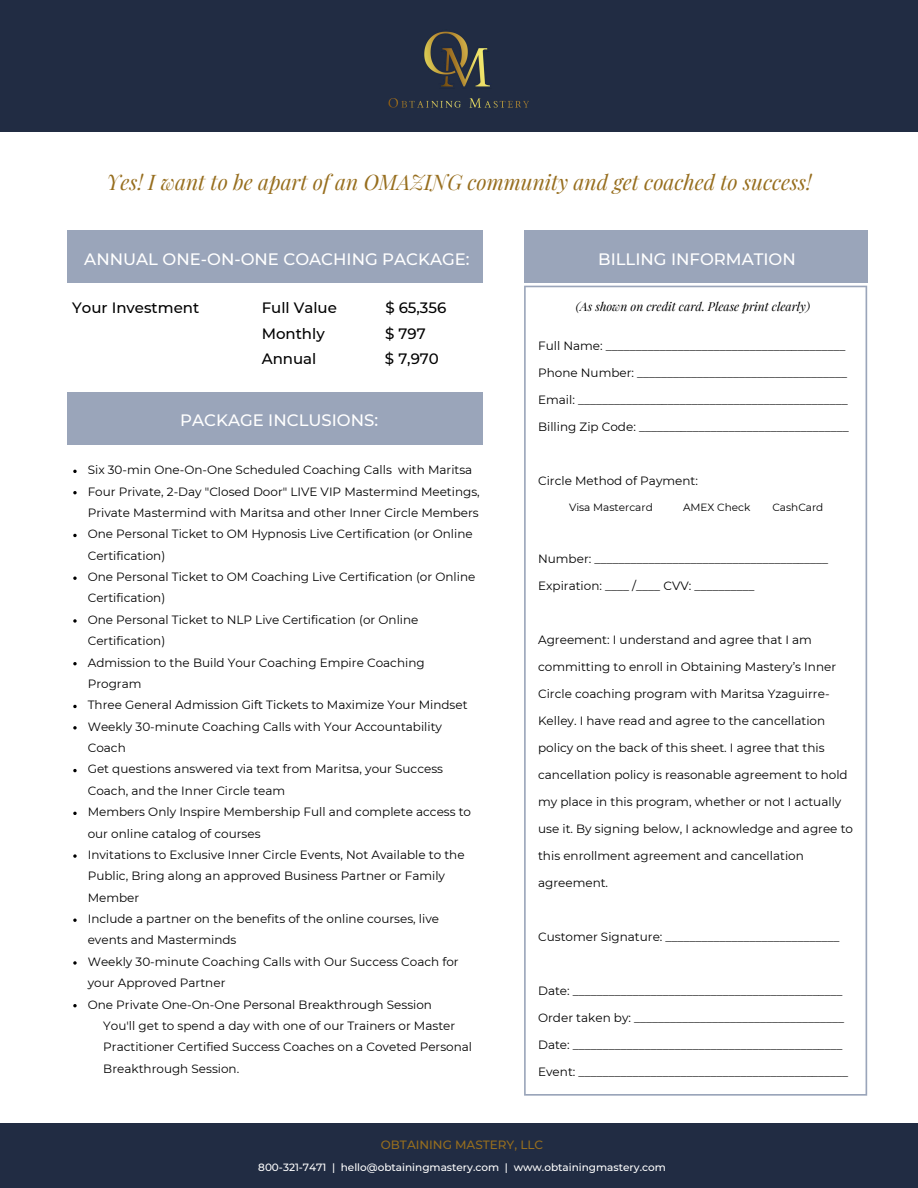
<style>
.page{position:relative;width:918px;height:1188px;background:#fff}
.page>*{position:absolute;margin:0;border:0;box-sizing:border-box;transform-origin:0 0}
.t1{font:italic 21px "Playfair Display";color:#976e1e}
.t2{font:500 16.5px "Montserrat";color:#fff}
.t3{font:500 15px "Montserrat";color:#000}
.t4{font:12px "Montserrat";color:#000}
.t5{font:italic 12px "Playfair Display";color:#000}
.t6{font:500 12px "Montserrat";color:#976e1e}
.t7{font:500 10.5px "Montserrat";color:#fff}
.t8{font:10.5px "Montserrat";color:#000}
</style>
<div class="page">
<div style="left:0;top:0;width:918px;height:132px;background:#212c43"></div>
<img style="left:388px;top:31px;width:141px;height:77px">
<svg style="left:73px;top:470px;width:4px;height:3px"></svg>
<svg style="left:73px;top:491px;width:4px;height:3px"></svg>
<svg style="left:73px;top:534px;width:4px;height:3px"></svg>
<svg style="left:73px;top:577px;width:4px;height:3px"></svg>
<svg style="left:73px;top:619px;width:4px;height:4px"></svg>
<svg style="left:73px;top:662px;width:4px;height:3px"></svg>
<svg style="left:73px;top:705px;width:4px;height:3px"></svg>
<svg style="left:73px;top:726px;width:4px;height:4px"></svg>
<svg style="left:73px;top:769px;width:4px;height:3px"></svg>
<svg style="left:73px;top:812px;width:4px;height:3px"></svg>
<svg style="left:73px;top:854px;width:4px;height:4px"></svg>
<svg style="left:73px;top:919px;width:4px;height:3px"></svg>
<svg style="left:73px;top:961px;width:4px;height:4px"></svg>
<svg style="left:73px;top:1004px;width:4px;height:3px"></svg>
<div style="left:67px;top:230px;width:415px;height:53px;background:#9aa5ba"></div>
<div style="left:67px;top:392px;width:415px;height:53px;background:#9aa5ba"></div>
<div style="left:524px;top:230px;width:343px;height:53px;background:#9aa5ba"></div>
<svg style="left:524px;top:286px;width:343px;height:810px"></svg>
<div style="left:0;top:1123px;width:918px;height:65px;background:#212c43"></div>
<h1 class="t1" style="left:106px;top:167px;width:707px">Yes! I want to be apart of an OMAZING community and get coached to success!</h1>
<h2 class="t2" style="left:84px;top:249px;width:387px">ANNUAL ONE-ON-ONE COACHING PACKAGE:</h2>
<p class="t3" style="left:72px;top:298px;width:129px">Your Investment</p>
<p class="t3" style="left:262px;top:298px;width:77px">Full Value</p>
<p class="t3" style="left:385px;top:298px;width:63px">$ 65,356</p>
<p class="t3" style="left:262px;top:325px;width:65px">Monthly</p>
<p class="t3" style="left:385px;top:325px;width:42px">$ 797</p>
<p class="t3" style="left:262px;top:349px;width:56px">Annual</p>
<p class="t3" style="left:385px;top:349px;width:55px">$ 7,970</p>
<h2 class="t2" style="left:180px;top:410px;width:199px">PACKAGE INCLUSIONS:</h2>
<p class="t4" style="left:88px;top:463px;width:386px">Six 30-min One-On-One Scheduled Coaching Calls with Maritsa</p>
<p class="t4" style="left:88px;top:484px;width:394px">Four Private, 2-Day "Closed Door" LIVE VIP Mastermind Meetings,</p>
<p class="t4" style="left:88px;top:505px;width:393px">Private Mastermind with Maritsa and other Inner Circle Members</p>
<p class="t4" style="left:88px;top:527px;width:387px">One Personal Ticket to OM Hypnosis Live Certification (or Online</p>
<p class="t4" style="left:88px;top:548px;width:79px">Certification)</p>
<p class="t4" style="left:88px;top:569px;width:389px">One Personal Ticket to OM Coaching Live Certification (or Online</p>
<p class="t4" style="left:88px;top:591px;width:79px">Certification)</p>
<p class="t4" style="left:88px;top:612px;width:332px">One Personal Ticket to NLP Live Certification (or Online</p>
<p class="t4" style="left:88px;top:634px;width:79px">Certification)</p>
<p class="t4" style="left:88px;top:655px;width:338px">Admission to the Build Your Coaching Empire Coaching</p>
<p class="t4" style="left:88px;top:676px;width:55px">Program</p>
<p class="t4" style="left:88px;top:698px;width:381px">Three General Admission Gift Tickets to Maximize Your Mindset</p>
<p class="t4" style="left:88px;top:719px;width:356px">Weekly 30-minute Coaching Calls with Your Accountability</p>
<p class="t4" style="left:88px;top:740px;width:40px">Coach</p>
<p class="t4" style="left:88px;top:762px;width:357px">Get questions answered via text from Maritsa, your Success</p>
<p class="t4" style="left:88px;top:783px;width:199px">Coach, and the Inner Circle team</p>
<p class="t4" style="left:88px;top:805px;width:385px">Members Only Inspire Membership Full and complete access to</p>
<p class="t4" style="left:88px;top:826px;width:174px">our online catalog of courses</p>
<p class="t4" style="left:88px;top:847px;width:378px">Invitations to Exclusive Inner Circle Events, Not Available to the</p>
<p class="t4" style="left:88px;top:869px;width:359px">Public, Bring along an approved Business Partner or Family</p>
<p class="t4" style="left:88px;top:890px;width:53px">Member</p>
<p class="t4" style="left:88px;top:911px;width:353px">Include a partner on the benefits of the online courses, live</p>
<p class="t4" style="left:88px;top:933px;width:150px">events and Masterminds</p>
<p class="t4" style="left:88px;top:954px;width:373px">Weekly 30-minute Coaching Calls with Our Success Coach for</p>
<p class="t4" style="left:88px;top:976px;width:139px">your Approved Partner</p>
<p class="t4" style="left:88px;top:997px;width:346px">One Private One-On-One Personal Breakthrough Session</p>
<p class="t4" style="left:103px;top:1018px;width:353px">You'll get to spend a day with one of our Trainers or Master</p>
<p class="t4" style="left:103px;top:1040px;width:370px">Practitioner Certified Success Coaches on a Coveted Personal</p>
<p class="t4" style="left:103px;top:1061px;width:137px">Breakthrough Session.</p>
<h2 class="t2" style="left:598px;top:249px;width:199px">BILLING INFORMATION</h2>
<p class="t5" style="left:576px;top:298px;width:236px">(As shown on credit card. Please print clearly)</p>
<p class="t4" style="left:538px;top:338px;width:309px">Full Name: ________________________________________</p>
<p class="t4" style="left:538px;top:365px;width:310px">Phone Number: ___________________________________</p>
<p class="t4" style="left:538px;top:392px;width:311px">Email: _____________________________________________</p>
<p class="t4" style="left:538px;top:419px;width:312px">Billing Zip Code: ___________________________________</p>
<p class="t4" style="left:538px;top:473px;width:161px">Circle Method of Payment:</p>
<p class="t8" style="left:569px;top:501px;width:85px">Visa Mastercard</p>
<p class="t8" style="left:683px;top:501px;width:69px">AMEX Check</p>
<p class="t8" style="left:772px;top:501px;width:53px">CashCard</p>
<p class="t4" style="left:538px;top:551px;width:292px">Number: _______________________________________</p>
<p class="t4" style="left:538px;top:578px;width:218px">Expiration: ____ /____ CVV: __________</p>
<p class="t4" style="left:538px;top:632px;width:275px">Agreement: I understand and agree that I am</p>
<p class="t4" style="left:538px;top:659px;width:300px">committing to enroll in Obtaining Mastery’s Inner</p>
<p class="t4" style="left:538px;top:686px;width:293px">Circle coaching program with Maritsa Yzaguirre-</p>
<p class="t4" style="left:538px;top:713px;width:289px">Kelley. I have read and agree to the cancellation</p>
<p class="t4" style="left:538px;top:740px;width:288px">policy on the back of this sheet. I agree that this</p>
<p class="t4" style="left:538px;top:767px;width:311px">cancellation policy is reasonable agreement to hold</p>
<p class="t4" style="left:538px;top:794px;width:305px">my place in this program, whether or not I actually</p>
<p class="t4" style="left:538px;top:821px;width:316px">use it. By signing below, I acknowledge and agree to</p>
<p class="t4" style="left:538px;top:848px;width:267px">this enrollment agreement and cancellation</p>
<p class="t4" style="left:538px;top:875px;width:72px">agreement.</p>
<p class="t4" style="left:538px;top:929px;width:303px">Customer Signature: _____________________________</p>
<p class="t4" style="left:538px;top:983px;width:306px">Date: _____________________________________________</p>
<p class="t4" style="left:538px;top:1010px;width:307px">Order taken by: ___________________________________</p>
<p class="t4" style="left:538px;top:1037px;width:306px">Date: _____________________________________________</p>
<p class="t4" style="left:538px;top:1064px;width:312px">Event: _____________________________________________</p>
<p class="t6" style="left:381px;top:1138px;width:164px">OBTAINING MASTERY, LLC</p>
<p class="t7" style="left:258px;top:1161px;width:409px">800-321-7471 | hello@obtainingmastery.com | www.obtainingmastery.com</p>
</div>
